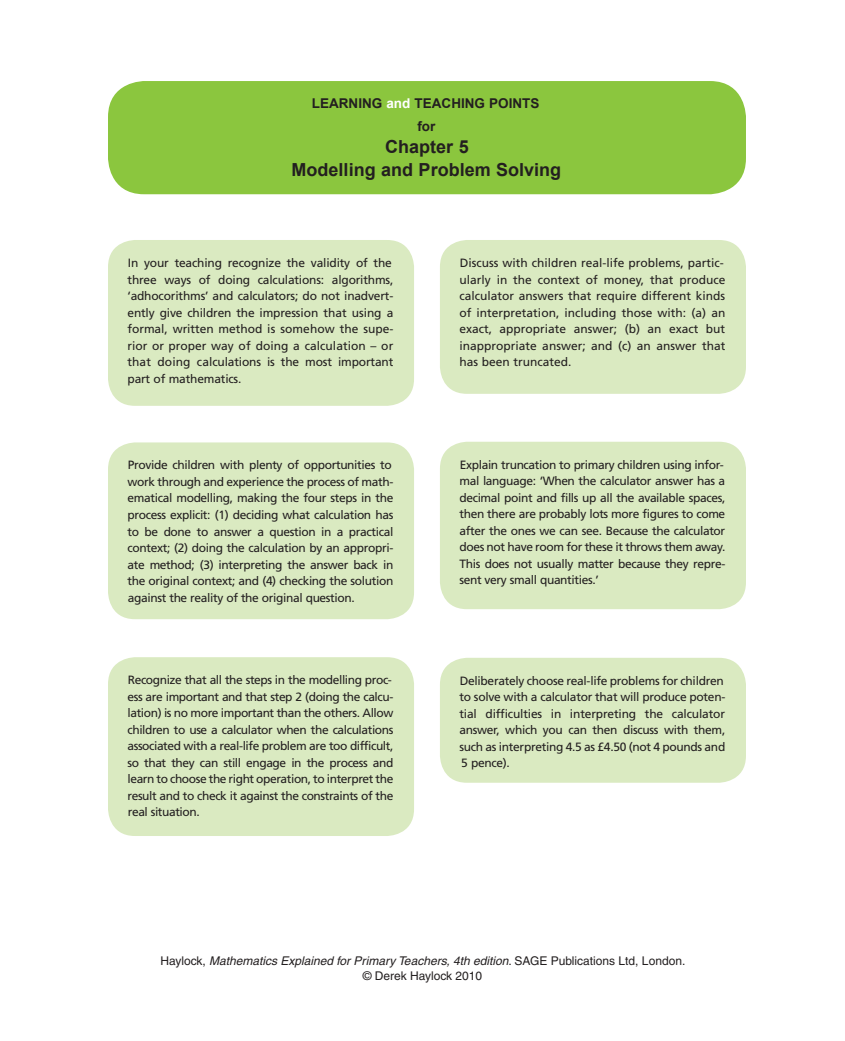
<style>
.page{position:relative;width:845px;height:1041px;background:#fff}
.page>*{position:absolute;margin:0;border:0;box-sizing:border-box;transform-origin:0 0}
.t1{font:700 18px/22.5px "Arial";color:#231f20;text-align:center}
.t2{font:700 13.5px "Arial";color:#231f20}
.t3{font:12px/16.5px "Frutiger";letter-spacing:-.03em;color:#231f20}
.t4{font:12px/16.5px "Frutiger";color:#231f20}
.t5{font:12px/15px "Helvetica";color:#231f20;text-align:center}
.s1{color:#fff}
.s2{font-style:italic}
</style>
<div class="page">
<div style="left:108px;top:81px;width:638px;height:113px;background:#8bc63e;border-radius:36px"></div>
<div style="left:108px;top:240px;width:306px;height:166px;background:#daeac1;border-radius:27px"></div>
<div style="left:108px;top:442px;width:306px;height:177px;background:#daeac1;border-radius:27px"></div>
<div style="left:108px;top:657px;width:306px;height:179px;background:#daeac1;border-radius:27px"></div>
<div style="left:440px;top:240px;width:306px;height:154px;background:#daeac1;border-radius:27px"></div>
<div style="left:440px;top:442px;width:306px;height:167px;background:#daeac1;border-radius:27px"></div>
<div style="left:440px;top:657px;width:306px;height:125px;background:#daeac1;border-radius:27px"></div>
<p class="t2" style="left:312px;top:94px;width:158px">LEARNING <span class="s1">and</span> Teaching</p>
<p class="t2" style="left:489px;top:94px;width:52px">Points</p>
<p class="t2" style="left:417px;top:117px;width:19px">for</p>
<h1 class="t1" style="left:292px;top:136px;width:271px">Chapter 5<br>Modelling and Problem Solving</h1>
<p class="t3" style="left:127px;top:255px;width:267px">In your teaching recognize the validity of the three ways of doing calculations: algorithms, ‘adhocorithms’ and calculators; do not inadvert&shy;ently give children the impression that using a formal, written method is somehow the supe&shy;rior or proper way of doing a calculation – or that doing calculations is the most important part of mathematics.</p>
<p class="t3" style="left:127px;top:457px;width:267px">Provide children with plenty of opportunities to work through and experience the process of math&shy;ematical modelling, making the four steps in the process explicit: (1) deciding what calculation has to be done to answer a question in a practical context; (2) doing the calculation by an appropri&shy;ate method; (3) interpreting the answer back in the original context; and (4) checking the solution against the reality of the original question.</p>
<p class="t3" style="left:127px;top:672px;width:267px">Recognize that all the steps in the modelling proc&shy;ess are important and that step 2 (doing the calcu&shy;lation) is no more important than the others. Allow children to use a calculator when the calculations associated with a real-life problem are too difficult, so that they can still engage in the process and learn to choose the right operation, to interpret the result and to check it against the constraints of the real situation.</p>
<p class="t4" style="left:459px;top:255px;width:267px">Discuss with children real-life problems, partic&shy;ularly in the context of money, that produce calculator answers that require different kinds of interpretation, including those with: (a) an exact, appropriate answer; (b) an exact but inappropriate answer; and (c) an answer that has been truncated.</p>
<p class="t3" style="left:459px;top:456px;width:267px">Explain truncation to primary children using infor&shy;mal language: ‘When the calculator answer has a decimal point and fills up all the available spaces, then there are probably lots more figures to come after the ones we can see. Because the calculator does not have room for these it throws them away.<br>This does not usually matter because they repre&shy;sent very small quantities.’</p>
<p class="t3" style="left:459px;top:672px;width:267px">Deliberately choose real-life problems for children to solve with a calculator that will produce poten&shy;tial difficulties in interpreting the calculator answer, which you can then discuss with them, such as interpreting 4.5 as £4.50 (not 4 pounds and 5 pence).</p>
<p class="t5" style="left:160px;top:953px;width:526px">Haylock, <span class="s2">Mathematics Explained for Primary Teachers, 4th edition</span>. SAGE Publications Ltd, London. © Derek Haylock 2010</p>
</div>
